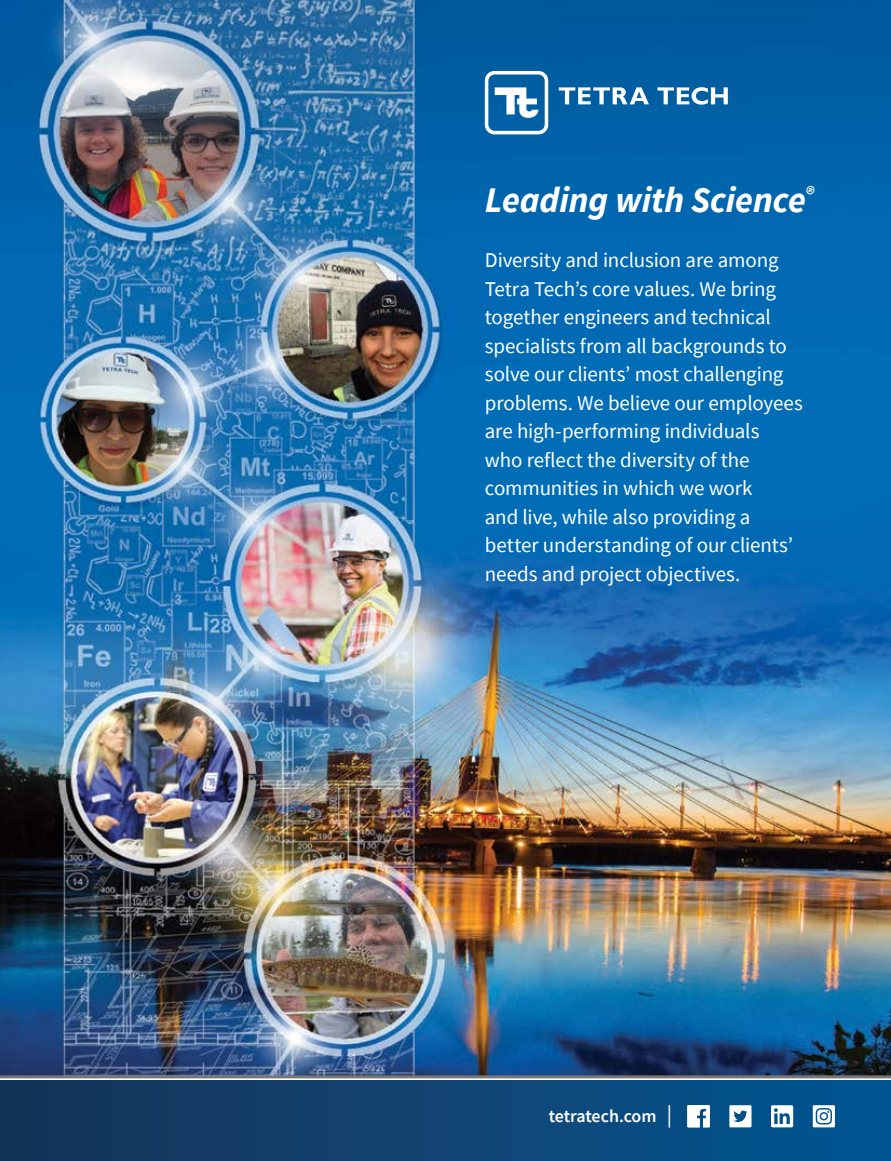
<style>
.page{position:relative;width:891px;height:1161px;background:#fff}
.page>*{position:absolute;margin:0;border:0;box-sizing:border-box;transform-origin:0 0}
.t1{font:italic 700 36px "Source Sans Pro";letter-spacing:-.005em;color:#fff}
.t2{font:21px/28.5px "Source Sans Pro";letter-spacing:-.005em;color:#fff}
.t3{font:600 18px "Source Sans Pro";letter-spacing:-.015em;color:#fff}
.s1{font-size:22.35px}
</style>
<div class="page">
<img style="left:0;top:0;width:891px;height:1075px">
<div style="left:0;top:1077px;width:891px;height:64px;background:linear-gradient(to right,#fff,#fff)"></div>
<hr style="left:0;top:1075px;width:891px;height:3px;background:#7d7773">
<div style="left:0;top:1081px;width:891px;height:80px;background:linear-gradient(to right,#183355,#035793)"></div>
<svg style="left:687px;top:1105px;width:23px;height:22px"></svg>
<svg style="left:771px;top:1105px;width:22px;height:22px"></svg>
<svg style="left:813px;top:1105px;width:22px;height:22px"></svg>
<svg style="left:729px;top:1105px;width:23px;height:22px"></svg>
<svg style="left:485px;top:71px;width:63px;height:63px"></svg>
<svg style="left:559px;top:87px;width:90px;height:17px"></svg>
<svg style="left:657px;top:87px;width:71px;height:18px"></svg>
<h1 class="t1" style="left:485px;top:175px;width:331px">Leading with Science<sup>®</sup></h1>
<p class="t2" style="left:485px;top:246px;width:320px">Diversity and inclusion are among Tetra Tech’s core values. We bring together engineers and technical specialists from all backgrounds to solve our clients’ most challenging problems. We believe our employees are high-performing individuals<br>who reflect the diversity of the communities in which we work<br>and live, while also providing a better understanding of our clients’ needs and project objectives.</p>
<p class="t3" style="left:549px;top:1104px;width:125px">tetratech.com <span class="s1">|</span></p>
</div>
